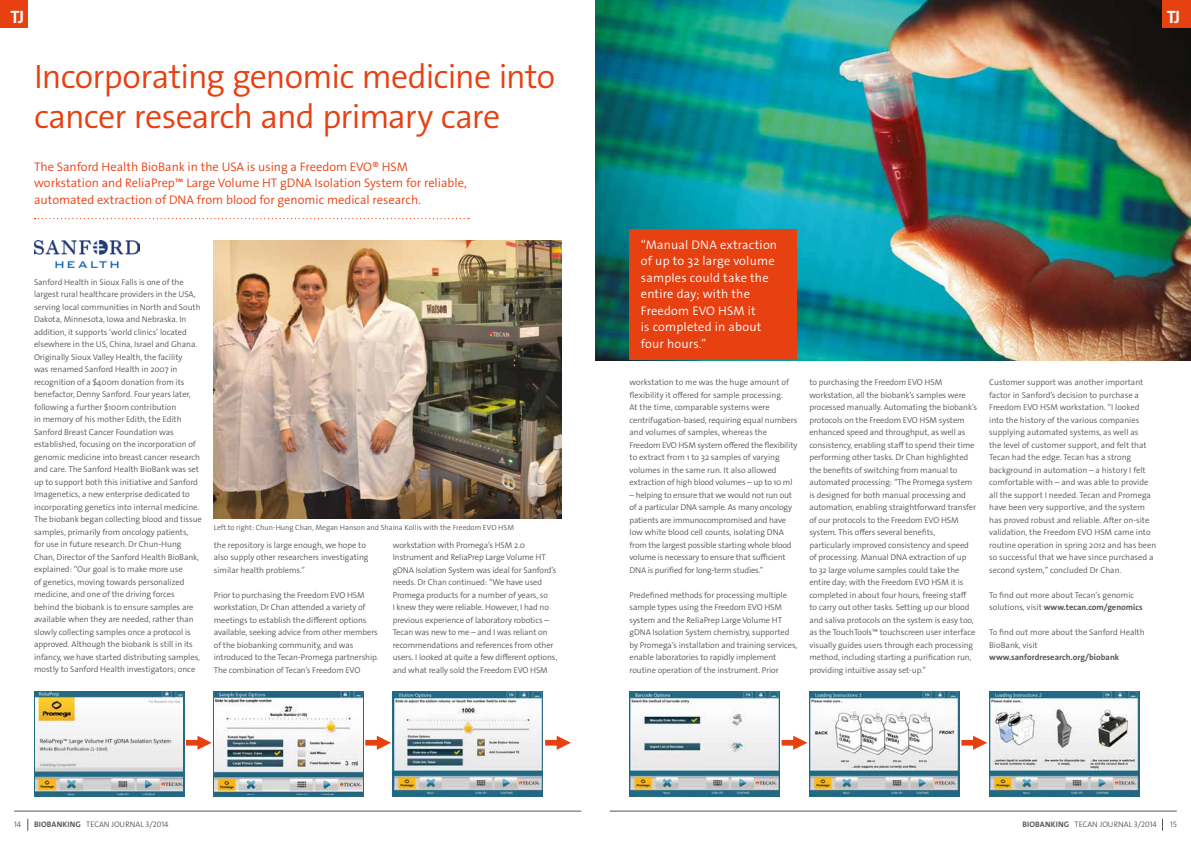
<style>
.page{position:relative;width:1191px;height:842px;background:#fff}
.page>*{position:absolute;margin:0;border:0;box-sizing:border-box;transform-origin:0 0}
.t1{font:300 34px/40px "The Sans Os F";letter-spacing:-.025em;color:#e74011}
.t2{font:700 18px "The Sans Os F";color:#fff}
.t3{font:300 12.5px/16.5px "The Sans Os F";color:#e74011}
.t4{font:300 12.5px/16.5px "The Sans Os F";letter-spacing:.015em;color:#fff}
.t5{font:300 8.5px/12.5px "The Sans Os F";letter-spacing:-.01em;color:#575756}
.t6{font:700 8.5px "The Sans Os F";color:#575756}
.t7{font:300 8px "The Sans Os F";color:#575756}
.t8{font:300 7.5px "The Sans Os F";color:#575756}
.s1{font-weight:700}
</style>
<div class="page">
<div style="left:0;top:0;width:28px;height:28px;background:#e74011"></div>
<img style="left:595px;top:0;width:596px;height:360px">
<div style="left:1162px;top:0;width:29px;height:28px;background:#e74011"></div>
<img style="left:214px;top:241px;width:347px;height:278px">
<div style="left:629px;top:229px;width:168px;height:131px;background:#e74011"></div>
<svg style="left:35px;top:218px;width:434px;height:1px"></svg>
<hr style="left:609px;top:811px;width:567px;height:1px;background:#575756">
<hr style="left:14px;top:811px;width:567px;height:1px;background:#575756">
<img style="left:393px;top:691px;width:150px;height:106px">
<img style="left:629px;top:691px;width:150px;height:106px">
<img style="left:809px;top:691px;width:150px;height:106px">
<img style="left:989px;top:691px;width:150px;height:106px">
<div style="left:213px;top:691px;width:150px;height:106px;background:linear-gradient(to right,#236a86,#236a86)"></div>
<img style="left:215px;top:691px;width:147px;height:104px">
<svg style="left:34px;top:691px;width:150px;height:106px"></svg>
<img style="left:35px;top:691px;width:148px;height:104px">
<svg style="left:186px;top:736px;width:26px;height:14px"></svg>
<svg style="left:365px;top:736px;width:26px;height:14px"></svg>
<svg style="left:545px;top:736px;width:26px;height:14px"></svg>
<svg style="left:781px;top:736px;width:26px;height:14px"></svg>
<svg style="left:961px;top:736px;width:26px;height:14px"></svg>
<img style="left:34px;top:241px;width:106px;height:27px">
<h2 class="t2" style="left:11px;top:6px;width:15px">TJ</h2>
<h2 class="t2" style="left:1166px;top:6px;width:15px">TJ</h2>
<h1 class="t1" style="left:34px;top:56px;width:523px">Incorporating genomic medicine into cancer research and primary care</h1>
<h3 class="t3" style="left:34px;top:158px;width:434px">The Sanford Health BioBank in the USA is using a Freedom EVO® HSM workstation and ReliaPrep™ Large Volume HT gDNA Isolation System for reliable, automated extraction of DNA from blood for genomic medical research.</h3>
<p class="t5" style="left:34px;top:276px;width:169px">Sanford Health in Sioux Falls is one of the largest rural healthcare providers in the USA, serving local communities in North and South Dakota, Minnesota, Iowa and Nebraska. In addition, it supports ‘world clinics’ located elsewhere in the US, China, Israel and Ghana.<br>Originally Sioux Valley Health, the facility<br>was renamed Sanford Health in 2007 in recognition of a $400m donation from its benefactor, Denny Sanford. Four years later, following a further $100m contribution<br>in memory of his mother Edith, the Edith Sanford Breast Cancer Foundation was established, focusing on the incorporation of genomic medicine into breast cancer research and care. The Sanford Health BioBank was set up to support both this initiative and Sanford Imagenetics, a new enterprise dedicated to incorporating genetics into internal medicine.<br>The biobank began collecting blood and tissue samples, primarily from oncology patients,<br>for use in future research. Dr Chun-Hung Chan, Director of the Sanford Health BioBank, explained: “Our goal is to make more use<br>of genetics, moving towards personalized medicine, and one of the driving forces behind the biobank is to ensure samples are available when they are needed, rather than slowly collecting samples once a protocol is approved. Although the biobank is still in its infancy, we have started distributing samples, mostly to Sanford Health investigators; once</p>
<p class="t8" style="left:214px;top:523px;width:302px">Left to right: Chun-Hung Chan, Megan Hanson and Shaina Kollis with the Freedom EVO HSM</p>
<p class="t5" style="left:214px;top:539px;width:156px">the repository is large enough, we hope to also supply other researchers investigating similar health problems.”</p>
<p class="t5" style="left:214px;top:589px;width:166px">Prior to purchasing the Freedom EVO HSM workstation, Dr Chan attended a variety of meetings to establish the different options available, seeking advice from other members of the biobanking community, and was introduced to the Tecan-Promega partnership.<br>The combination of Tecan’s Freedom EVO</p>
<p class="t5" style="left:393px;top:539px;width:166px">workstation with Promega’s HSM 2.0<br>Instrument and ReliaPrep Large Volume HT gDNA Isolation System was ideal for Sanford’s needs. Dr Chan continued: “We have used Promega products for a number of years, so<br>I knew they were reliable. However, I had no previous experience of laboratory robotics – Tecan was new to me – and I was reliant on recommendations and references from other users. I looked at quite a few different options, and what really sold the Freedom EVO HSM</p>
<h3 class="t4" style="left:641px;top:236px;width:138px">“Manual DNA extraction of up to 32 large volume samples could take the entire day; with the<br>Freedom EVO HSM it<br>is completed in about four hours.”</h3>
<p class="t5" style="left:629px;top:376px;width:169px">workstation to me was the huge amount of flexibility it offered for sample processing.<br>At the time, comparable systems were centrifugation-based, requiring equal numbers and volumes of samples, whereas the Freedom EVO HSM system offered the flexibility to extract from 1 to 32 samples of varying volumes in the same run. It also allowed extraction of high blood volumes – up to 10 ml</p>
<p class="t5" style="left:629px;top:488px;width:164px">– helping to ensure that we would not run out of a particular DNA sample. As many oncology patients are immunocompromised and have low white blood cell counts, isolating DNA from the largest possible starting whole blood volume is necessary to ensure that sufficient DNA is purified for long-term studies.”</p>
<p class="t5" style="left:629px;top:588px;width:169px">Predefined methods for processing multiple sample types using the Freedom EVO HSM system and the ReliaPrep Large Volume HT gDNA Isolation System chemistry, supported by Promega’s installation and training services, enable laboratories to rapidly implement routine operation of the instrument. Prior</p>
<p class="t5" style="left:809px;top:376px;width:169px">to purchasing the Freedom EVO HSM workstation, all the biobank’s samples were processed manually. Automating the biobank’s protocols on the Freedom EVO HSM system enhanced speed and throughput, as well as consistency, enabling staff to spend their time performing other tasks. Dr Chan highlighted the benefits of switching from manual to automated processing: “The Promega system is designed for both manual processing and automation, enabling straightforward transfer of our protocols to the Freedom EVO HSM system. This offers several benefits, particularly improved consistency and speed of processing. Manual DNA extraction of up<br>to 32 large volume samples could take the entire day; with the Freedom EVO HSM it is completed in about four hours, freeing staff<br>to carry out other tasks. Setting up our blood and saliva protocols on the system is easy too, as the TouchTools™ touchscreen user interface visually guides users through each processing method, including starting a purification run, providing intuitive assay set-up.”</p>
<p class="t5" style="left:989px;top:376px;width:169px">Customer support was another important factor in Sanford’s decision to purchase a Freedom EVO HSM workstation. “I looked<br>into the history of the various companies supplying automated systems, as well as<br>the level of customer support, and felt that Tecan had the edge. Tecan has a strong background in automation – a history I felt comfortable with – and was able to provide all the support I needed. Tecan and Promega have been very supportive, and the system has proved robust and reliable. After on-site validation, the Freedom EVO HSM came into routine operation in spring 2012 and has been so successful that we have since purchased a second system,” concluded Dr Chan.</p>
<p class="t5" style="left:989px;top:589px;width:155px">To find out more about Tecan’s genomic solutions, visit <span class="s1">www.tecan.com/genomics</span></p>
<p class="t5" style="left:989px;top:626px;width:157px">To find out more about the Sanford Health<br>BioBank, visit</p>
<p class="t6" style="left:989px;top:652px;width:132px">www.sanfordresearch.org/biobank</p>
<p class="t7" style="left:14px;top:819px;width:9px">14</p>
<p class="t7" style="left:34px;top:819px;width:136px"><span class="s1">BIOBANKING</span> TECAN JOURNAL 3/2014</p>
<p class="t7" style="left:1022px;top:819px;width:136px"><span class="s1">BIOBANKING</span> TECAN JOURNAL 3/2014</p>
<p class="t7" style="left:1170px;top:819px;width:8px">15</p>
</div>
